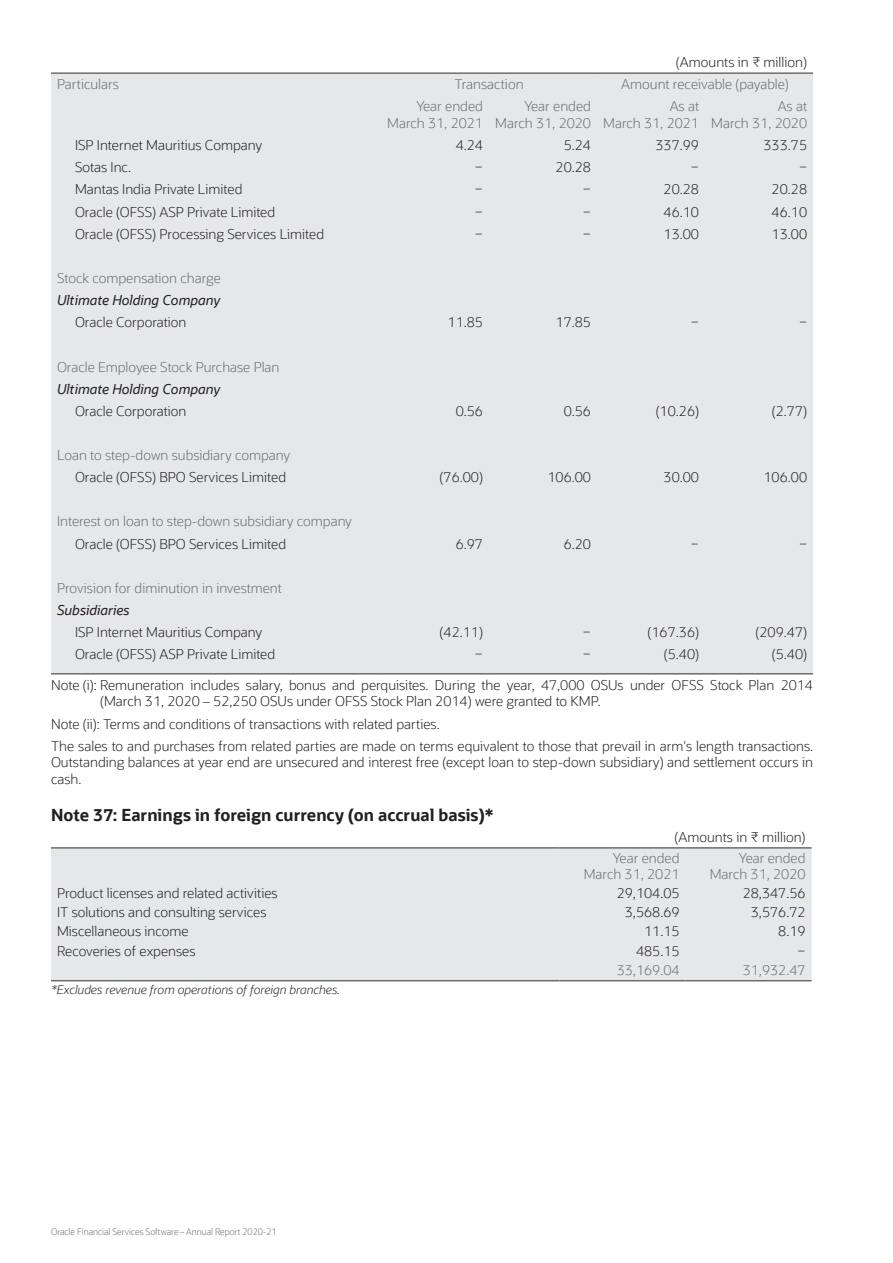
<style>
.page{position:relative;width:893px;height:1263px;background:#fff}
.page>*{position:absolute;margin:0;border:0;box-sizing:border-box;transform-origin:0 0}
.t1{font:700 16.5px "Oracle Sans";color:#231f20}
.t2{font:300 13.5px/16.5px "Oracle Sans";color:#231f20}
.t3{font:300 13.5px/16.5px "Oracle Sans";color:#6c6d70;text-align:right}
.t4{font:italic 13.5px "Oracle Sans";color:#231f20}
.t5{font:italic 300 12px "Oracle Sans";color:#231f20}
.t6{font:300 9px "Oracle Sans";color:#6c6d70;scale:.95 1}
</style>
<div class="page">
<div style="left:51px;top:74px;width:762px;height:599px;background:#e6e7e9"></div>
<hr style="left:51px;top:72px;width:330px;height:2px;background:#6c6d70">
<hr style="left:381px;top:72px;width:108px;height:2px;background:#6c6d70">
<hr style="left:489px;top:72px;width:108px;height:2px;background:#6c6d70">
<hr style="left:597px;top:72px;width:108px;height:2px;background:#6c6d70">
<hr style="left:705px;top:72px;width:108px;height:2px;background:#6c6d70">
<hr style="left:51px;top:673px;width:330px;height:1px;background:#6c6d70">
<hr style="left:381px;top:673px;width:108px;height:1px;background:#6c6d70">
<hr style="left:489px;top:673px;width:108px;height:1px;background:#6c6d70">
<hr style="left:597px;top:673px;width:108px;height:1px;background:#6c6d70">
<hr style="left:705px;top:673px;width:108px;height:1px;background:#6c6d70">
<div style="left:51px;top:849px;width:761px;height:131px;background:#e6e7e9"></div>
<hr style="left:51px;top:847px;width:509px;height:2px;background:#6c6d70">
<hr style="left:560px;top:847px;width:126px;height:2px;background:#6c6d70">
<hr style="left:686px;top:847px;width:126px;height:2px;background:#6c6d70">
<hr style="left:51px;top:980px;width:509px;height:1px;background:#6c6d70">
<hr style="left:560px;top:980px;width:126px;height:1px;background:#6c6d70">
<hr style="left:686px;top:980px;width:126px;height:1px;background:#6c6d70">
<p class="t2" style="left:676px;top:54px;width:133px">(Amounts in ₹ million)</p>
<p class="t3" style="left:57px;top:76px;width:63px">Particulars</p>
<p class="t3" style="left:455px;top:76px;width:71px">Transaction</p>
<p class="t3" style="left:621px;top:76px;width:169px">Amount receivable (payable)</p>
<p class="t3" style="left:387px;top:98px;width:97px">Year ended<br>March 31, 2021</p>
<p class="t3" style="left:495px;top:98px;width:97px">Year ended<br>March 31, 2020</p>
<p class="t3" style="left:603px;top:98px;width:97px">As at<br>March 31, 2021</p>
<p class="t3" style="left:711px;top:98px;width:97px">As at<br>March 31, 2020</p>
<p class="t2" style="left:75px;top:137px;width:189px">ISP Internet Mauritius Company</p>
<p class="t2" style="left:456px;top:137px;width:29px">4.24</p>
<p class="t2" style="left:564px;top:137px;width:29px">5.24</p>
<p class="t2" style="left:655px;top:137px;width:45px">337.99</p>
<p class="t2" style="left:763px;top:137px;width:45px">333.75</p>
<p class="t2" style="left:75px;top:159px;width:58px">Sotas Inc.</p>
<p class="t2" style="left:475px;top:159px;width:10px">−</p>
<p class="t2" style="left:556px;top:159px;width:37px">20.28</p>
<p class="t2" style="left:691px;top:159px;width:10px">−</p>
<p class="t2" style="left:799px;top:159px;width:10px">−</p>
<p class="t2" style="left:75px;top:181px;width:169px">Mantas India Private Limited</p>
<p class="t2" style="left:475px;top:181px;width:10px">−</p>
<p class="t2" style="left:583px;top:181px;width:10px">−</p>
<p class="t2" style="left:664px;top:181px;width:37px">20.28</p>
<p class="t2" style="left:772px;top:181px;width:37px">20.28</p>
<p class="t2" style="left:75px;top:204px;width:202px">Oracle (OFSS) ASP Private Limited</p>
<p class="t2" style="left:475px;top:204px;width:10px">−</p>
<p class="t2" style="left:583px;top:204px;width:10px">−</p>
<p class="t2" style="left:664px;top:204px;width:37px">46.10</p>
<p class="t2" style="left:772px;top:204px;width:37px">46.10</p>
<p class="t2" style="left:75px;top:226px;width:251px">Oracle (OFSS) Processing Services Limited</p>
<p class="t2" style="left:475px;top:226px;width:10px">−</p>
<p class="t2" style="left:583px;top:226px;width:10px">−</p>
<p class="t2" style="left:664px;top:226px;width:37px">13.00</p>
<p class="t2" style="left:772px;top:226px;width:37px">13.00</p>
<p class="t3" style="left:57px;top:270px;width:165px">Stock compensation charge</p>
<p class="t4" style="left:57px;top:292px;width:165px">Ultimate Holding Company</p>
<p class="t2" style="left:75px;top:314px;width:113px">Oracle Corporation</p>
<p class="t2" style="left:448px;top:314px;width:37px">11.85</p>
<p class="t2" style="left:556px;top:314px;width:37px">17.85</p>
<p class="t2" style="left:691px;top:314px;width:10px">−</p>
<p class="t2" style="left:799px;top:314px;width:10px">−</p>
<p class="t3" style="left:57px;top:358px;width:224px">Oracle Employee Stock Purchase Plan</p>
<p class="t4" style="left:57px;top:381px;width:165px">Ultimate Holding Company</p>
<p class="t2" style="left:75px;top:403px;width:113px">Oracle Corporation</p>
<p class="t2" style="left:456px;top:403px;width:29px">0.56</p>
<p class="t2" style="left:564px;top:403px;width:29px">0.56</p>
<p class="t2" style="left:656px;top:403px;width:45px">(10.26)</p>
<p class="t2" style="left:772px;top:403px;width:37px">(2.77)</p>
<p class="t3" style="left:57px;top:447px;width:235px">Loan to step-down subsidiary company</p>
<p class="t2" style="left:75px;top:469px;width:213px">Oracle (OFSS) BPO Services Limited</p>
<p class="t2" style="left:440px;top:469px;width:45px">(76.00)</p>
<p class="t2" style="left:547px;top:469px;width:45px">106.00</p>
<p class="t2" style="left:664px;top:469px;width:37px">30.00</p>
<p class="t2" style="left:763px;top:469px;width:45px">106.00</p>
<p class="t3" style="left:57px;top:513px;width:296px">Interest on loan to step-down subsidiary company</p>
<p class="t2" style="left:75px;top:536px;width:213px">Oracle (OFSS) BPO Services Limited</p>
<p class="t2" style="left:456px;top:536px;width:29px">6.97</p>
<p class="t2" style="left:564px;top:536px;width:29px">6.20</p>
<p class="t2" style="left:691px;top:536px;width:10px">−</p>
<p class="t2" style="left:799px;top:536px;width:10px">−</p>
<p class="t3" style="left:57px;top:580px;width:226px">Provision for diminution in investment</p>
<p class="t4" style="left:57px;top:602px;width:74px">Subsidiaries</p>
<p class="t2" style="left:75px;top:624px;width:189px">ISP Internet Mauritius Company</p>
<p class="t2" style="left:440px;top:624px;width:45px">(42.11)</p>
<p class="t2" style="left:583px;top:624px;width:10px">−</p>
<p class="t2" style="left:648px;top:624px;width:53px">(167.36)</p>
<p class="t2" style="left:756px;top:624px;width:53px">(209.47)</p>
<p class="t2" style="left:75px;top:646px;width:202px">Oracle (OFSS) ASP Private Limited</p>
<p class="t2" style="left:475px;top:646px;width:10px">−</p>
<p class="t2" style="left:583px;top:646px;width:10px">−</p>
<p class="t2" style="left:664px;top:646px;width:37px">(5.40)</p>
<p class="t2" style="left:772px;top:646px;width:37px">(5.40)</p>
<p class="t2" style="left:100px;top:677px;width:714px;text-indent:-49px">Note (i): Remuneration includes salary, bonus and perquisites. During the year, 47,000 OSUs under OFSS Stock Plan 2014 (March 31, 2020 – 52,250 OSUs under OFSS Stock Plan 2014) were granted to KMP.</p>
<p class="t2" style="left:51px;top:713px;width:764px;line-height:22.2px">Note (ii): Terms and conditions of transactions with related parties.<br>The sales to and purchases from related parties are made on terms equivalent to those that prevail in arm's length transactions.</p>
<p class="t2" style="left:51px;top:754px;width:763px">Outstanding balances at year end are unsecured and interest free (except loan to step-down subsidiary) and settlement occurs in cash.</p>
<p class="t1" style="left:51px;top:805px;width:444px">Note 37: Earnings in foreign currency (on accrual basis)*</p>
<p class="t2" style="left:674px;top:829px;width:133px">(Amounts in ₹ million)</p>
<p class="t3" style="left:584px;top:849px;width:97px">Year ended<br>March 31, 2021</p>
<p class="t3" style="left:710px;top:849px;width:97px">Year ended<br>March 31, 2020</p>
<p class="t2" style="left:57px;top:885px;width:222px">Product licenses and related activities</p>
<p class="t2" style="left:617px;top:885px;width:64px">29,104.05</p>
<p class="t2" style="left:743px;top:885px;width:64px">28,347.56</p>
<p class="t2" style="left:57px;top:904px;width:211px">IT solutions and consulting services</p>
<p class="t2" style="left:625px;top:904px;width:56px">3,568.69</p>
<p class="t2" style="left:751px;top:904px;width:56px">3,576.72</p>
<p class="t2" style="left:57px;top:923px;width:133px">Miscellaneous income</p>
<p class="t2" style="left:644px;top:923px;width:37px">11.15</p>
<p class="t2" style="left:778px;top:923px;width:29px">8.19</p>
<p class="t2" style="left:57px;top:942px;width:140px">Recoveries of expenses</p>
<p class="t2" style="left:636px;top:942px;width:45px">485.15</p>
<p class="t2" style="left:797px;top:942px;width:10px">−</p>
<p class="t3" style="left:617px;top:962px;width:64px">33,169.04</p>
<p class="t3" style="left:743px;top:962px;width:64px">31,932.47</p>
<p class="t5" style="left:51px;top:983px;width:291px">*Excludes revenue from operations of foreign branches.</p>
<p class="t6" style="left:51px;top:1226px;width:239px">Oracle Financial Services Software – Annual Report 2020-21</p>
</div>
